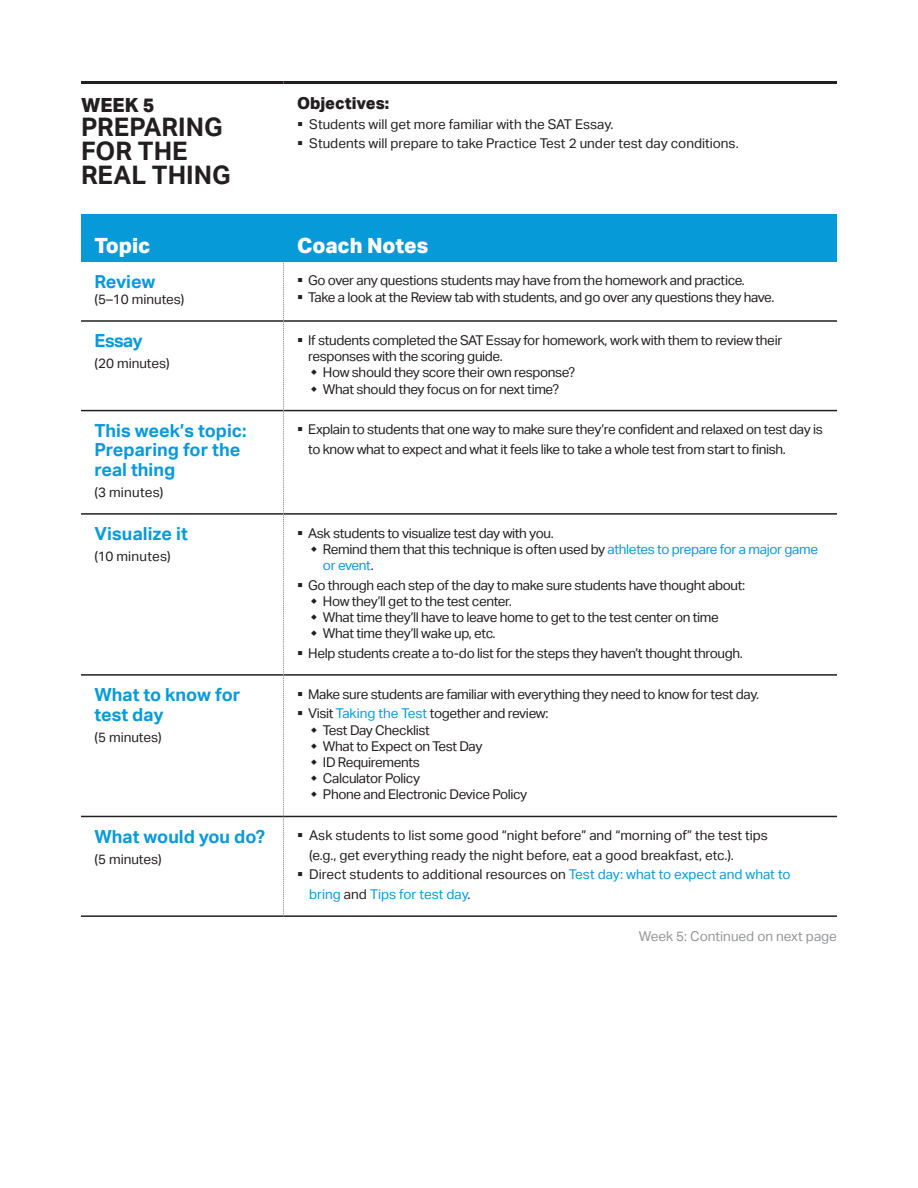
<style>
.page{position:relative;width:918px;height:1188px;background:#fff}
.page>*{position:absolute;margin:0;border:0;box-sizing:border-box;transform-origin:0 0}
.t1{font:700 25.5px/24px "Aktiv Grotesk";color:#231f20}
.t2{font:800 21px "Aktiv Grotesk";letter-spacing:-.005em;color:#fff}
.t3{font:800 19.5px "Aktiv Grotesk";color:#231f20}
.t4{font:700 18px "Aktiv Grotesk";color:#069ad9}
.t5{font:800 16.5px "Aktiv Grotesk";color:#231f20}
.t6{font:13.5px/16.2px "Aktiv Grotesk";letter-spacing:-.025em;color:#231f20}
.t7{font:13.5px "Aktiv Grotesk";color:#231f20}
.t8{font:13.5px/19.5px "Aktiv Grotesk";color:#069ad9}
.t9{font:13.5px "Aktiv Grotesk";color:#939598}
.t10{font:13.5px "Aktiv Grotesk";letter-spacing:.02em;color:#231f20}
.s1{color:#069ad9}
.s2{color:#231f20}
</style>
<div class="page">
<hr style="left:81px;top:81px;width:203px;height:3px;background:#231f20">
<hr style="left:284px;top:81px;width:553px;height:3px;background:#231f20">
<hr style="left:81px;top:320px;width:202px;height:2px;background:#231f20">
<hr style="left:284px;top:320px;width:553px;height:2px;background:#231f20">
<hr style="left:81px;top:410px;width:202px;height:1px;background:#231f20">
<hr style="left:284px;top:410px;width:553px;height:1px;background:#231f20">
<hr style="left:81px;top:513px;width:202px;height:2px;background:#231f20">
<hr style="left:284px;top:513px;width:553px;height:2px;background:#231f20">
<hr style="left:81px;top:674px;width:202px;height:2px;background:#231f20">
<hr style="left:284px;top:674px;width:553px;height:2px;background:#231f20">
<svg style="left:283px;top:261px;width:1px;height:654px"></svg>
<hr style="left:81px;top:816px;width:203px;height:1px;background:#231f20">
<hr style="left:284px;top:816px;width:553px;height:1px;background:#231f20">
<hr style="left:81px;top:915px;width:203px;height:2px;background:#231f20">
<hr style="left:284px;top:915px;width:553px;height:2px;background:#231f20">
<div style="left:81px;top:214px;width:203px;height:47px;background:#069ad9"></div>
<div style="left:284px;top:214px;width:553px;height:47px;background:#069ad9"></div>
<h2 class="t3" style="left:81px;top:92px;width:75px">WEEK 5</h2>
<h2 class="t1" style="left:81px;top:115px;width:151px">PREPARING<br>FOR THE<br>REAL THING</h2>
<p class="t5" style="left:297px;top:93px;width:94px">Objectives:</p>
<p class="t7" style="left:297px;top:116px;width:318px">▪ Students will get more familiar with the SAT Essay.</p>
<p class="t7" style="left:297px;top:136px;width:443px">▪ Students will prepare to take Practice Test 2 under test day conditions.</p>
<p class="t2" style="left:94px;top:232px;width:57px">Topic</p>
<p class="t2" style="left:297px;top:232px;width:133px">Coach Notes</p>
<p class="t4" style="left:94px;top:271px;width:62px">Review</p>
<p class="t7" style="left:94px;top:291px;width:91px">(5–10 minutes)</p>
<p class="t6" style="left:297px;top:273px;width:449px">▪ Go over any questions students may have from the homework and practice.</p>
<p class="t6" style="left:297px;top:289px;width:479px">▪ Take a look at the Review tab with students, and go over any questions they have.</p>
<p class="t4" style="left:94px;top:331px;width:50px">Essay</p>
<p class="t7" style="left:94px;top:356px;width:77px">(20 minutes)</p>
<p class="t6" style="left:297px;top:332px;width:487px">▪ If students completed the SAT Essay for homework, work with them to review their</p>
<p class="t6" style="left:308px;top:348px;width:196px">responses with the scoring guide.</p>
<p class="t6" style="left:323px;top:365px;width:254px">How should they score their own response?</p>
<p class="t6" style="left:323px;top:381px;width:238px">What should they focus on for next time?</p>
<p class="t4" style="left:94px;top:420px;width:154px">This week’s topic:</p>
<p class="t6" style="left:297px;top:422px;width:527px">▪ Explain to students that one way to make sure they’re confident and relaxed on test day is</p>
<p class="t4" style="left:94px;top:440px;width:147px">Preparing for the</p>
<p class="t6" style="left:308px;top:441px;width:479px">to know what to expect and what it feels like to take a whole test from start to finish.</p>
<p class="t4" style="left:94px;top:459px;width:82px">real thing</p>
<p class="t10" style="left:94px;top:484px;width:70px">(3 minutes)</p>
<p class="t4" style="left:94px;top:524px;width:95px">Visualize it</p>
<p class="t6" style="left:297px;top:525px;width:258px">▪ Ask students to visualize test day with you.</p>
<p class="t10" style="left:95px;top:548px;width:78px">(10 minutes)</p>
<p class="t6" style="left:323px;top:541px;width:497px">Remind them that this technique is often used by <span class="s1">athletes to prepare for a major game or event</span>.</p>
<p class="t6" style="left:323px;top:577px;width:424px;text-indent:-26px">▪ Go through each step of the day to make sure students have thought about:<br>How they’ll get to the test center.<br>What time they’ll have to leave home to get to the test center on time What time they’ll wake up, etc.</p>
<p class="t6" style="left:297px;top:645px;width:447px">▪ Help students create a to-do list for the steps they haven’t thought through.</p>
<p class="t4" style="left:94px;top:685px;width:147px">What to know for</p>
<p class="t6" style="left:297px;top:686px;width:464px">▪ Make sure students are familiar with everything they need to know for test day.</p>
<p class="t4" style="left:94px;top:704px;width:71px">test day</p>
<p class="t6" style="left:297px;top:706px;width:253px">▪ Visit <span class="s1">Taking the Test</span> together and review:</p>
<p class="t7" style="left:94px;top:729px;width:69px">(5 minutes)</p>
<p class="t6" style="left:323px;top:722px;width:206px">Test Day Checklist<br>What to Expect on Test Day<br>ID Requirements<br>Calculator Policy<br>Phone and Electronic Device Policy</p>
<p class="t4" style="left:94px;top:826px;width:172px">What would you do?</p>
<p class="t7" style="left:297px;top:828px;width:472px">▪ Ask students to list some good “night before” and “morning of” the test tips</p>
<p class="t7" style="left:95px;top:851px;width:69px">(5 minutes)</p>
<p class="t7" style="left:309px;top:847px;width:426px">(e.g., get everything ready the night before, eat a good breakfast, etc.).</p>
<p class="t8" style="left:309px;top:865px;width:483px;text-indent:-12px"><span class="s2">▪ Direct students to additional resources on</span> Test day: what to expect and what to bring <span class="s2">and</span> Tips for test day<span class="s2">.</span></p>
<p class="t9" style="left:639px;top:929px;width:200px">Week 5: Continued on next page</p>
</div>
